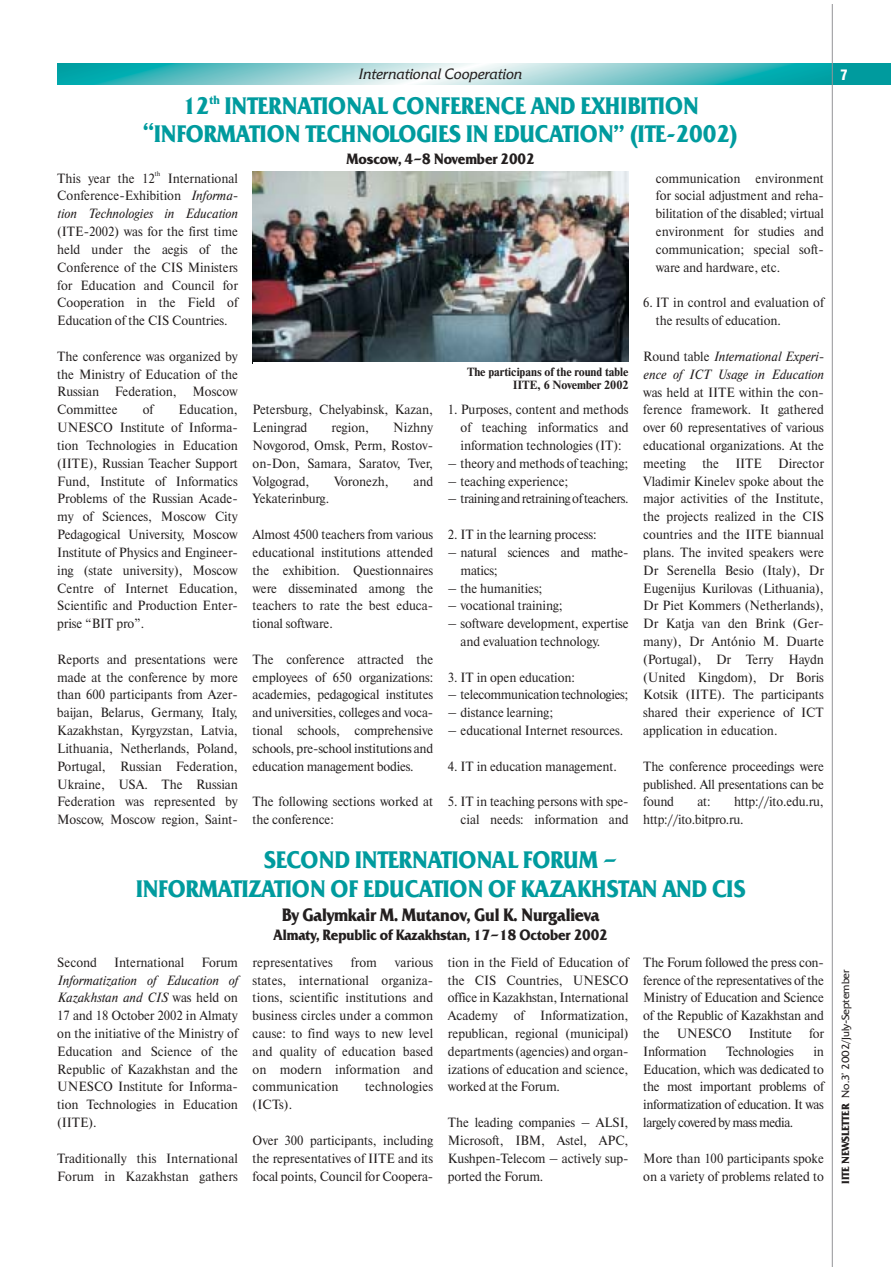
<style>
.page{position:relative;width:893px;height:1275px;background:#fff}
.page>*{position:absolute;margin:0;border:0;box-sizing:border-box;transform-origin:0 0}
.t1{font:700 23.7px/28.5px "Friz Quadrata C";letter-spacing:-.005em;color:#009b9e;text-align:center;scale:.9 1}
.t2{font:700 17.85px "Friz Quadrata C";letter-spacing:-.005em;color:#231f1f;scale:.9 1}
.t3{font:700 14.85px "Friz Quadrata C";letter-spacing:-.005em;color:#231f1f;scale:.9 1}
.t4{font:italic 14.85px "Friz Quadrata C";letter-spacing:-.005em;color:#231f1f}
.t5{font:14.85px "Bastion Kontrast";color:#fff}
.t6{font:13.35px/17.9px "Newton C";letter-spacing:-.005em;color:#231f1f;text-align:justify;scale:.95 1}
.t7{font:italic 13.35px/17.9px "Newton C";color:#231f1f;text-align:justify;scale:.95 1}
.t8{font:13.35px "Newton C";letter-spacing:-.03em;color:#231f1f;scale:.95 1}
.t9{font:13.35px "Newton C";letter-spacing:-.025em;color:#231f1f;scale:.95 1}
.t10{font:700 11.85px/13.4px "Newton C";letter-spacing:-.005em;color:#231f1f;text-align:right}
.t11{font:10.35px "Friz Quadrata C";letter-spacing:-.005em;color:#231f1f}
.t12{font:6.75px "Newton C";color:#231f1f;scale:.95 1}
.s1{font-style:normal}
.s2{font-family:"Newton E"}
.s3{font-style:italic}
.s4{font-weight:700}
</style>
<div class="page">
<svg style="left:57px;top:63px;width:774px;height:21px"></svg>
<div style="left:832px;top:63px;width:58px;height:21px;background:#009b9e"></div>
<hr style="left:831px;top:4px;width:1px;height:1263px;background:#939497">
<img style="left:253px;top:171px;width:375px;height:191px">
<p class="t4" style="left:359px;top:67px;width:165px">International Cooperation</p>
<p class="t5" style="left:840px;top:69px;width:8px">7</p>
<h1 class="t1" style="left:143px;top:93px;width:662px">12<sup>th</sup> INTERNATIONAL CONFERENCE AND EXHIBITION “INFORMATION TECHNOLOGIES IN EDUCATION” (ITE-2002)</h1>
<p class="t3" style="left:346px;top:153px;width:210px">Moscow, 4–8 November 2002</p>
<p class="t6" style="left:656px;top:170px;width:178px">communication environment for social adjustment and reha&shy;bilitation of the disabled; virtual environment for studies and communication; special soft&shy;ware and hardware, etc.</p>
<p class="t6" style="left:656px;top:295px;width:178px;text-indent:-13px">6. IT in control and evaluation of the results of education.</p>
<p class="t7" style="left:643px;top:349px;width:191px"><span class="s1">Round table</span> International Experi&shy;ence of ICT Usage in Education</p>
<p class="t6" style="left:643px;top:384px;width:191px">was held at IITE within the con&shy;ference framework. It gathered over 60 representatives of various educational organizations. At the meeting the IITE Director Vladimir Kinelev spoke about the major activities of the Institute, the projects realized in the CIS countries and the IITE biannual plans. The invited speakers were Dr Serenella Besio (Italy), Dr Eugenijus Kurilovas (Lithuania), Dr Piet Kommers (Netherlands), Dr Katja van den Brink (Ger&shy;many), Dr Ant<span class="s2">ó</span>nio M. Duarte (Portugal), Dr Terry Haydn (United Kingdom), Dr Boris Kotsik (IITE). The participants shared their experience of ICT application in education.</p>
<p class="t6" style="left:643px;top:758px;width:191px">The conference proceedings were published. All presentations can be found</p>
<p class="t6" style="left:57px;top:170px;width:104px">This year the 12</p>
<p class="t12" style="left:155px;top:172px;width:7px">th</p>
<p class="t7" style="left:57px;top:170px;width:191px;text-indent:110px"><span class="s1">International Conference-Exhibition</span> Informa&shy;tion Technologies in Education</p>
<p class="t6" style="left:57px;top:224px;width:192px">(ITE-2002) was for the first time held under the aegis of the Conference of the CIS Ministers for Education and Council for Cooperation in the Field of Education of the CIS Countries.</p>
<p class="t6" style="left:57px;top:348px;width:191px">The conference was organized by the Ministry of Education of the Russian Federation, Moscow Committee</p>
<p class="t10" style="left:467px;top:366px;width:163px">The participans of the round table<br>IITE, 6 November 2002</p>
<p class="t6" style="left:460px;top:402px;width:178px;text-indent:-13px">1. Purposes, content and methods of teaching informatics and information technologies (IT):</p>
<p class="t6" style="left:448px;top:455px;width:191px">– theory and methods of teaching;</p>
<p class="t6" style="left:448px;top:473px;width:128px">– teaching experience;</p>
<p class="t8" style="left:448px;top:494px;width:191px">– training and retraining of teachers.</p>
<p class="t6" style="left:448px;top:527px;width:158px">2. IT in the learning process:</p>
<p class="t6" style="left:460px;top:544px;width:178px;text-indent:-13px">– natural sciences and mathe&shy;matics;</p>
<p class="t6" style="left:448px;top:580px;width:101px">– the humanities;</p>
<p class="t6" style="left:448px;top:598px;width:122px">– vocational training;</p>
<p class="t6" style="left:460px;top:616px;width:178px;text-indent:-13px">– software development, expertise and evaluation technology.</p>
<p class="t6" style="left:448px;top:669px;width:135px">3. IT in open education:</p>
<p class="t9" style="left:448px;top:690px;width:191px">– telecommunication technologies;</p>
<p class="t6" style="left:448px;top:705px;width:112px">– distance learning;</p>
<p class="t6" style="left:448px;top:723px;width:186px">– educational Internet resources.</p>
<p class="t6" style="left:448px;top:758px;width:179px">4. IT in education management.</p>
<p class="t6" style="left:448px;top:794px;width:191px;text-align:right">5. IT in teaching persons with spe&shy;cial needs: information and</p>
<p class="t6" style="left:252px;top:402px;width:191px">Petersburg, Chelyabinsk, Kazan,<br>Leningrad</p>
<p class="t6" style="left:57px;top:402px;width:191px;text-indent:121px">Education, UNESCO Institute of Informa&shy;tion Technologies in Education (IITE), Russian Teacher Support Fund, Institute of Informatics Problems of the Russian Acade&shy;my of Sciences, Moscow City Pedagogical University, Moscow Institute of Physics and Engineer&shy;ing (state university), Moscow Centre of Internet Education, Scientific and Production Enter&shy;prise “BIT pro”.</p>
<p class="t6" style="left:57px;top:651px;width:191px">Reports and presentations were made at the conference by more than 600 participants from Azer&shy;baijan, Belarus, Germany, Italy, Kazakhstan, Kyrgyzstan, Latvia, Lithuania, Netherlands, Poland, Portugal, Russian Federation, Ukraine, USA. The Russian Federation was represented by Moscow, Moscow region, Saint-</p>
<p class="t6" style="left:143px;top:402px;width:13px">of</p>
<p class="t6" style="left:252px;top:420px;width:191px;text-indent:141px">Nizhny Novgorod, Omsk, Perm, Rostov&shy;on-Don, Samara, Saratov, Tver, Volgograd,</p>
<p class="t6" style="left:331px;top:420px;width:41px">region,</p>
<p class="t6" style="left:334px;top:473px;width:59px">Voronezh,</p>
<p class="t6" style="left:413px;top:473px;width:22px">and</p>
<p class="t6" style="left:252px;top:491px;width:82px">Yekaterinburg.</p>
<p class="t6" style="left:252px;top:527px;width:191px">Almost 4500 teachers from various educational institutions attended the exhibition. Questionnaires were disseminated among the teachers to rate the best educa&shy;tional software.</p>
<p class="t6" style="left:252px;top:651px;width:192px">The conference attracted the employees of 650 organizations: academies, pedagogical institutes and universities, colleges and voca&shy;tional schools, comprehensive schools, pre-school institutions and education management bodies.</p>
<p class="t6" style="left:252px;top:794px;width:191px">The following sections worked at the conference:</p>
<p class="t6" style="left:643px;top:794px;width:191px;text-indent:91px">http://ito.edu.ru, http://ito.bitpro.ru.</p>
<p class="t6" style="left:697px;top:794px;width:15px">at:</p>
<h1 class="t1" style="left:136px;top:848px;width:679px">SECOND INTERNATIONAL FORUM –<br>INFORMATIZATION OF EDUCATION OF KAZAKHSTAN AND CIS</h1>
<h2 class="t2" style="left:282px;top:908px;width:355px">By Galymkair M. Mutanov, Gul K. Nurgalieva</h2>
<p class="t3" style="left:273px;top:929px;width:373px">Almaty, Republic of Kazakhstan, 17–18 October 2002</p>
<p class="t6" style="left:57px;top:954px;width:43px">Second</p>
<p class="t6" style="left:114px;top:954px;width:75px">International</p>
<p class="t6" style="left:201px;top:954px;width:40px">Forum</p>
<p class="t6" style="left:57px;top:972px;width:191px"><span class="s3">Informatization of Education of Kazakhstan and CIS</span> was held on 17 and 18 October 2002 in Almaty on the initiative of the Ministry of Education and Science of the Republic of Kazakhstan and the UNESCO Institute for Informa&shy;tion Technologies in Education (IITE).</p>
<p class="t6" style="left:57px;top:1150px;width:191px">Traditionally this International<br>Forum in Kazakhstan gathers</p>
<p class="t6" style="left:253px;top:954px;width:86px">representatives</p>
<p class="t6" style="left:351px;top:954px;width:29px">from</p>
<p class="t6" style="left:253px;top:954px;width:191px;text-indent:142px">various states, international organiza&shy;tions, scientific institutions and business circles under a common cause: to find ways to new level and quality of education based on modern information and communication</p>
<p class="t6" style="left:365px;top:1079px;width:73px">technologies</p>
<p class="t6" style="left:253px;top:1097px;width:43px">(ICTs).</p>
<p class="t6" style="left:253px;top:1132px;width:191px">Over 300 participants, including the representatives of IITE and its focal points, Council for Coopera-</p>
<p class="t6" style="left:448px;top:954px;width:191px">tion in the Field of Education of the CIS Countries, UNESCO office in Kazakhstan, International Academy of Informatization, republican, regional (municipal) departments (agencies) and organ&shy;izations of education and science, worked at the Forum.</p>
<p class="t6" style="left:448px;top:1115px;width:191px">The leading companies – ALSI, Microsoft, IBM, Astel, APC, Kushpen-Telecom – actively sup&shy;ported the Forum.</p>
<p class="t6" style="left:643px;top:954px;width:191px">The Forum followed the press con&shy;ference of the representatives of the Ministry of Education and Science of the Republic of Kazakhstan and the</p>
<p class="t6" style="left:676px;top:1026px;width:59px">UNESCO</p>
<p class="t6" style="left:748px;top:1026px;width:47px">Institute</p>
<p class="t6" style="left:809px;top:1026px;width:17px">for</p>
<p class="t6" style="left:643px;top:1043px;width:68px">Information</p>
<p class="t6" style="left:726px;top:1043px;width:73px">Technologies</p>
<p class="t6" style="left:643px;top:1043px;width:191px;text-indent:170px">in Education, which was dedicated to the most important problems of informatization of education. It was largely covered by mass media.</p>
<p class="t6" style="left:643px;top:1150px;width:191px">More than 100 participants spoke on a variety of problems related to</p>
<p class="t11" style="left:841px;top:1184px;width:216px;rotate:-90deg"><span class="s4">IITE NEWSLETTER</span> No.3’ 2002/July-September</p>
</div>
